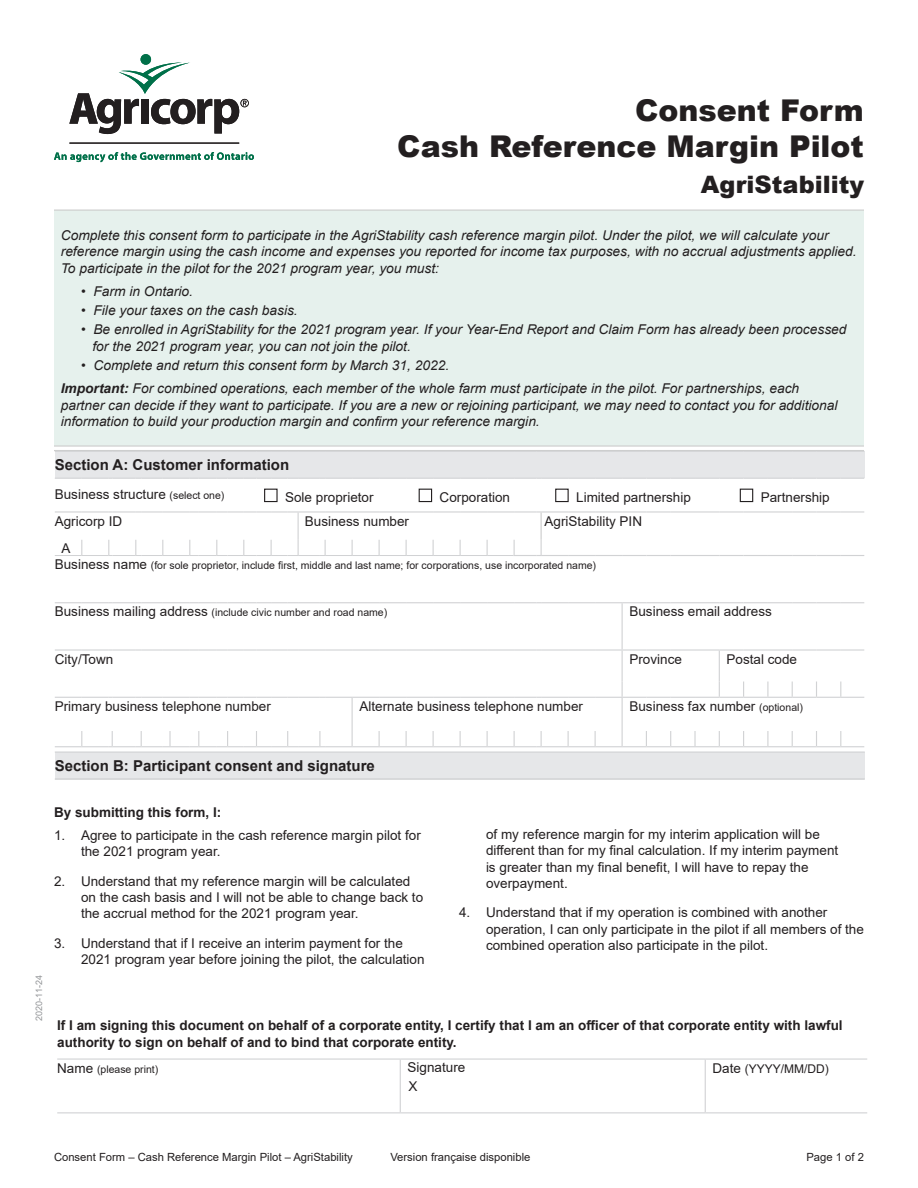
<style>
.page{position:relative;width:918px;height:1188px;background:#fff}
.page>*{position:absolute;margin:0;border:0;box-sizing:border-box;transform-origin:0 0}
.t1{font:900 30px/36px "Arial";color:#231f20;text-align:right}
.t2{font:900 24px "Arial";color:#231f20}
.t3{font:700 15px "Arial";color:#231f20}
.italics{font:italic 13.5px/16.5px "Arial";color:#231f20}
.cellbody_indent{font:13.5px/16.2px "Arial";color:#231f20}
.cellbody{font:700 13.5px/16.5px "Arial";color:#231f20}
.cellbody-2{font:13.5px "Arial";color:#231f20}
.bodycopy{font:13.5px "Arial";color:#231f20}
.cellbody_indent-2{font:12px "Arial";color:#231f20}
.t4{font:11.25px "Arial";color:#231f20}
.cellbody-3{font:10.5px "Arial";color:#231f20}
.bodycopy-2{font:9px "Arial";color:#939598}
.s1{font-weight:700}
.s2{font-size:10.5px}
.s3{font-size:13.5px}
</style>
<div class="page">
<div style="left:54px;top:210px;width:810px;height:236px;background:#e6f1ed"></div>
<hr style="left:54px;top:210px;width:810px;height:1px;background:#ccc">
<hr style="left:54px;top:445px;width:810px;height:2px;background:#ccc">
<hr style="left:54px;top:450px;width:810px;height:1px;background:#ccc">
<div style="left:140px;top:54px;width:11px;height:11px;background:#007049;border-radius:50%"></div>
<svg style="left:69px;top:63px;width:180px;height:71px"></svg>
<hr style="left:69px;top:143px;width:170px;height:1px;background:#231f20">
<svg style="left:54px;top:152px;width:200px;height:10px"></svg>
<div style="left:55px;top:451px;width:809px;height:27px;background:#e6e7e9"></div>
<svg style="left:55px;top:451px;width:809px;height:1px"></svg>
<svg style="left:55px;top:478px;width:809px;height:1px"></svg>
<hr style="left:622px;top:603px;width:1px;height:46px;background:#d1d2d4">
<svg style="left:55px;top:602px;width:809px;height:1px"></svg>
<hr style="left:55px;top:649px;width:27px;height:2px;background:#d1d2d4">
<hr style="left:82px;top:649px;width:27px;height:2px;background:#d1d2d4">
<hr style="left:112px;top:649px;width:24px;height:2px;background:#d1d2d4">
<hr style="left:141px;top:649px;width:22px;height:2px;background:#d1d2d4">
<svg style="left:163px;top:649px;width:7px;height:2px"></svg>
<hr style="left:170px;top:649px;width:20px;height:2px;background:#d1d2d4">
<svg style="left:190px;top:649px;width:108px;height:2px"></svg>
<hr style="left:298px;top:649px;width:22px;height:2px;background:#d1d2d4">
<hr style="left:325px;top:649px;width:27px;height:2px;background:#d1d2d4">
<hr style="left:352px;top:649px;width:27px;height:2px;background:#d1d2d4">
<hr style="left:379px;top:649px;width:27px;height:2px;background:#d1d2d4">
<hr style="left:406px;top:649px;width:27px;height:2px;background:#d1d2d4">
<hr style="left:433px;top:649px;width:27px;height:2px;background:#d1d2d4">
<hr style="left:460px;top:649px;width:27px;height:2px;background:#d1d2d4">
<hr style="left:487px;top:649px;width:27px;height:2px;background:#d1d2d4">
<hr style="left:514px;top:649px;width:23px;height:2px;background:#d1d2d4">
<hr style="left:541px;top:649px;width:27px;height:2px;background:#d1d2d4">
<hr style="left:568px;top:649px;width:27px;height:2px;background:#d1d2d4">
<hr style="left:595px;top:649px;width:27px;height:2px;background:#d1d2d4">
<hr style="left:622px;top:649px;width:24px;height:2px;background:#d1d2d4">
<hr style="left:622px;top:651px;width:1px;height:31px;background:#d1d2d4">
<hr style="left:646px;top:649px;width:25px;height:2px;background:#d1d2d4">
<hr style="left:671px;top:649px;width:24px;height:2px;background:#d1d2d4">
<hr style="left:695px;top:649px;width:24px;height:2px;background:#d1d2d4">
<hr style="left:719px;top:649px;width:25px;height:2px;background:#d1d2d4">
<hr style="left:719px;top:651px;width:1px;height:31px;background:#d1d2d4">
<hr style="left:744px;top:649px;width:24px;height:2px;background:#d1d2d4">
<hr style="left:768px;top:649px;width:24px;height:2px;background:#d1d2d4">
<hr style="left:792px;top:649px;width:25px;height:2px;background:#d1d2d4">
<hr style="left:817px;top:649px;width:24px;height:2px;background:#d1d2d4">
<hr style="left:841px;top:649px;width:23px;height:2px;background:#d1d2d4">
<hr style="left:352px;top:698px;width:1px;height:33px;background:#d1d2d4">
<hr style="left:622px;top:698px;width:1px;height:33px;background:#d1d2d4">
<svg style="left:55px;top:682px;width:809px;height:16px"></svg>
<svg style="left:55px;top:731px;width:809px;height:16px"></svg>
<svg style="left:55px;top:511px;width:809px;height:45px"></svg>
<div style="left:264px;top:489px;width:14px;height:13px;border:1px solid #231f20"></div>
<div style="left:419px;top:489px;width:13px;height:13px;border:1px solid #231f20"></div>
<div style="left:555px;top:489px;width:14px;height:13px;border:1px solid #231f20"></div>
<div style="left:740px;top:489px;width:13px;height:13px;border:1px solid #231f20"></div>
<div style="left:55px;top:752px;width:810px;height:27px;background:#e6e7e9"></div>
<hr style="left:55px;top:752px;width:810px;height:1px;background:#d1d2d4">
<hr style="left:55px;top:778px;width:810px;height:2px;background:#d1d2d4">
<hr style="left:57px;top:1058px;width:343px;height:2px;background:#d1d2d4">
<hr style="left:400px;top:1058px;width:305px;height:2px;background:#d1d2d4">
<hr style="left:705px;top:1058px;width:162px;height:2px;background:#d1d2d4">
<hr style="left:57px;top:1112px;width:343px;height:1px;background:#d1d2d4">
<hr style="left:400px;top:1112px;width:305px;height:1px;background:#d1d2d4">
<hr style="left:400px;top:1060px;width:1px;height:52px;background:#d1d2d4">
<hr style="left:705px;top:1060px;width:1px;height:52px;background:#d1d2d4">
<hr style="left:705px;top:1112px;width:162px;height:1px;background:#d1d2d4">
<h1 class="t1" style="left:397px;top:91px;width:468px">Consent Form<br>Cash Reference Margin Pilot</h1>
<h2 class="t2" style="left:701px;top:167px;width:165px">AgriStability</h2>
<p class="italics" style="left:61px;top:227px;width:797px">Complete this consent form to participate in the AgriStability cash reference margin pilot. Under the pilot, we will calculate your reference margin using the cash income and expenses you reported for income tax purposes, with no accrual adjustments applied.<br>To participate in the pilot for the 2021 program year, you must:</p>
<p class="italics" style="left:81px;top:283px;width:113px">• Farm in Ontario.</p>
<p class="italics" style="left:81px;top:302px;width:218px">• File your taxes on the cash basis.</p>
<p class="italics" style="left:92px;top:322px;width:756px;text-indent:-11px">• Be enrolled in AgriStability for the 2021 program year. If your Year-End Report and Claim Form has already been processed for the 2021 program year, you can not join the pilot.</p>
<p class="italics" style="left:81px;top:357px;width:370px">• Complete and return this consent form by March 31, 2022.</p>
<p class="italics" style="left:61px;top:380px;width:778px"><span class="s1">Important:</span> For combined operations, each member of the whole farm must participate in the pilot. For partnerships, each partner can decide if they want to participate. If you are a new or rejoining participant, we may need to contact you for additional information to build your production margin and confirm your reference margin.</p>
<h2 class="t3" style="left:55px;top:454px;width:236px">Section A: Customer information</h2>
<p class="cellbody-2" style="left:55px;top:485px;width:171px">Business structure <span class="s2">(select one)</span></p>
<p class="cellbody-2" style="left:285px;top:488px;width:90px">Sole proprietor</p>
<p class="cellbody-2" style="left:440px;top:488px;width:72px">Corporation</p>
<p class="cellbody-2" style="left:576px;top:488px;width:116px">Limited partnership</p>
<p class="cellbody-2" style="left:761px;top:488px;width:71px">Partnership</p>
<p class="bodycopy" style="left:55px;top:512px;width:69px">Agricorp ID</p>
<p class="bodycopy" style="left:305px;top:512px;width:106px">Business number</p>
<p class="bodycopy" style="left:545px;top:512px;width:99px">AgriStability PIN</p>
<p class="cellbody-2" style="left:62px;top:539px;width:11px">A</p>
<p class="cellbody-3" style="left:55px;top:558px;width:543px"><span class="s3">Business name</span> (for sole proprietor, include first, middle and last name; for corporations, use incorporated name)</p>
<p class="cellbody-3" style="left:55px;top:605px;width:334px"><span class="s3">Business mailing address</span> (include civic number and road name)</p>
<p class="cellbody_indent" style="left:629px;top:603px;width:144px">Business email address</p>
<p class="cellbody-2" style="left:55px;top:650px;width:60px">City/Town</p>
<p class="cellbody_indent" style="left:629px;top:651px;width:54px">Province</p>
<p class="cellbody_indent" style="left:727px;top:651px;width:72px">Postal code</p>
<p class="cellbody-2" style="left:55px;top:697px;width:218px">Primary business telephone number</p>
<p class="cellbody_indent" style="left:359px;top:698px;width:225px">Alternate business telephone number</p>
<p class="cellbody_indent" style="left:629px;top:698px;width:175px">Business fax number <span class="s2">(optional)</span></p>
<h2 class="t3" style="left:55px;top:755px;width:322px">Section B: Participant consent and signature</h2>
<p class="bodycopy-2" style="left:33px;top:1021px;width:47px;rotate:-90deg">2020-11-24</p>
<h2 class="cellbody" style="left:54px;top:804px;width:169px">By submitting this form, I:</h2>
<p class="cellbody_indent" style="left:81px;top:827px;width:341px;text-indent:-27px">1. Agree to participate in the cash reference margin pilot for the 2021 program year.</p>
<p class="cellbody_indent" style="left:81px;top:873px;width:344px;text-indent:-27px">2. Understand that my reference margin will be calculated on the cash basis and I will not be able to change back to the accrual method for the 2021 program year.</p>
<p class="cellbody_indent" style="left:81px;top:935px;width:345px;text-indent:-27px">3. Understand that if I receive an interim payment for the<br>2021 program year before joining the pilot, the calculation</p>
<p class="cellbody_indent" style="left:486px;top:826px;width:354px">of my reference margin for my interim application will be different than for my final calculation. If my interim payment is greater than my final benefit, I will have to repay the overpayment.</p>
<p class="cellbody_indent" style="left:486px;top:905px;width:379px;text-indent:-27px">4. Understand that if my operation is combined with another operation, I can only participate in the pilot if all members of the combined operation also participate in the pilot.</p>
<p class="cellbody" style="left:57px;top:1018px;width:787px">If I am signing this document on behalf of a corporate entity, I certify that I am an officer of that corporate entity with lawful authority to sign on behalf of and to bind that corporate entity.</p>
<p class="cellbody-3" style="left:57px;top:1062px;width:103px"><span class="s3">Name</span> (please print)</p>
<p class="cellbody_indent" style="left:408px;top:1059px;width:59px">Signature</p>
<p class="cellbody_indent" style="left:408px;top:1078px;width:11px">X</p>
<p class="cellbody_indent-2" style="left:713px;top:1060px;width:118px"><span class="s3">Date</span> (YYYY/MM/DD)</p>
<p class="t4" style="left:54px;top:1149px;width:300px">Consent Form – Cash Reference Margin Pilot – AgriStability</p>
<p class="t4" style="left:390px;top:1149px;width:142px">Version française disponible</p>
<p class="t4" style="left:806px;top:1149px;width:59px">Page 1 of 2</p>
</div>
